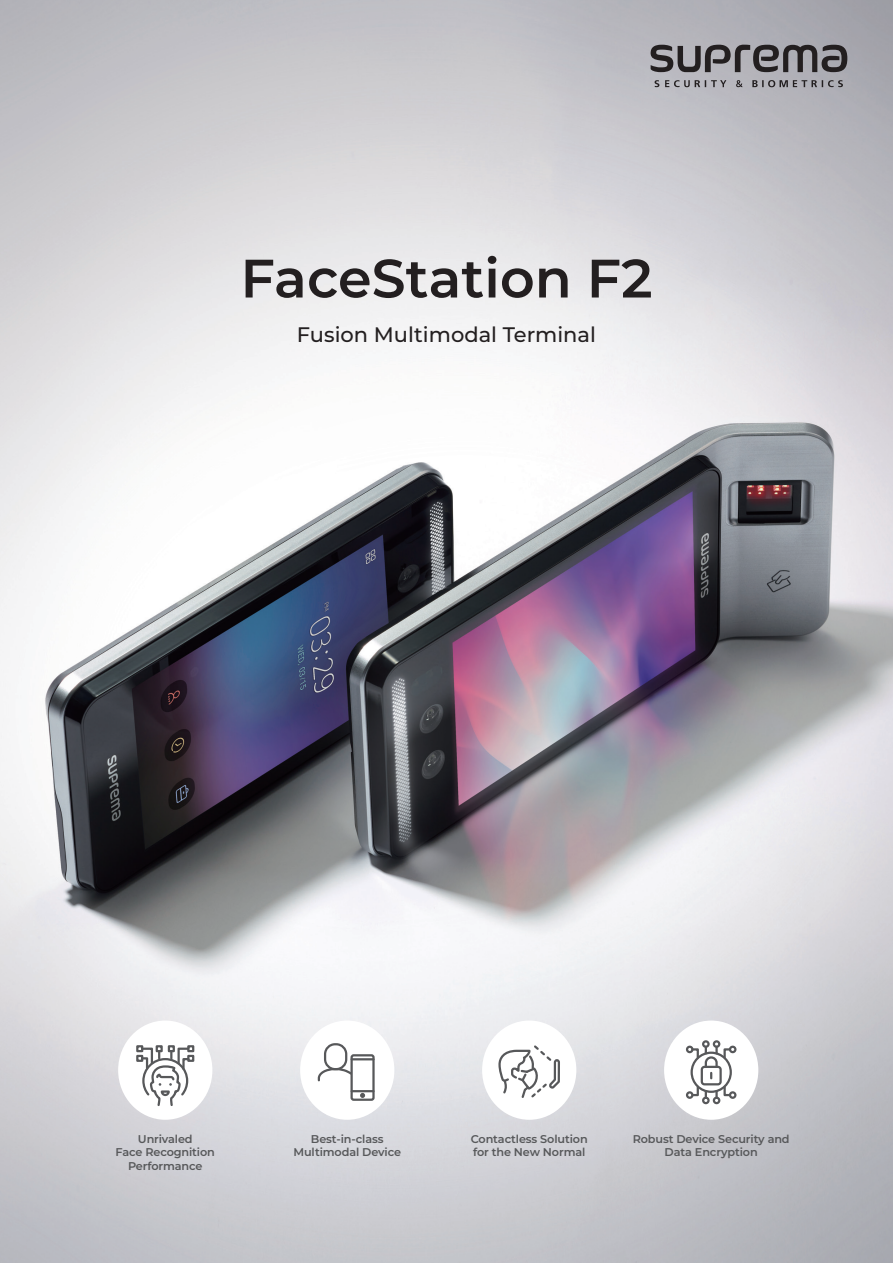
<style>
.page{position:relative;width:893px;height:1263px;background:#fff}
.page>*{position:absolute;margin:0;border:0;box-sizing:border-box;transform-origin:0 0}
.t1{font:600 54px "Montserrat";color:#231f20}
.t2{font:500 21px "Montserrat";color:#231f20}
.t3{font:600 11.25px/13.5px "Montserrat";letter-spacing:-.01em;color:#57585a;text-align:center}
</style>
<div class="page">
<img style="left:0;top:0;width:893px;height:1263px">
<svg style="left:752px;top:80px;width:91px;height:7px"></svg>
<svg style="left:665px;top:80px;width:61px;height:7px"></svg>
<svg style="left:655px;top:80px;width:4px;height:7px"></svg>
<svg style="left:736px;top:80px;width:7px;height:7px"></svg>
<svg style="left:651px;top:45px;width:196px;height:27px"></svg>
<div style="left:664px;top:1020px;width:94px;height:100px;background:#fff;border-radius:50%"></div>
<div style="left:701px;top:1066px;width:21px;height:19px;border:2px solid #57585a;border-radius:3px"></div>
<svg style="left:690px;top:1047px;width:42px;height:31px"></svg>
<svg style="left:715px;top:1085px;width:16px;height:13px"></svg>
<svg style="left:691px;top:1085px;width:16px;height:13px"></svg>
<div style="left:690px;top:1051px;width:42px;height:42px;border:2px solid #57585a;border-radius:50%"></div>
<div style="left:729px;top:1045px;width:7px;height:8px;border:2px solid #57585a;border-radius:50%"></div>
<div style="left:729px;top:1091px;width:7px;height:8px;border:2px solid #57585a;border-radius:50%"></div>
<div style="left:713px;top:1096px;width:7px;height:8px;border:2px solid #57585a;border-radius:50%"></div>
<div style="left:702px;top:1096px;width:8px;height:8px;border:2px solid #57585a;border-radius:50%"></div>
<div style="left:686px;top:1091px;width:7px;height:8px;border:2px solid #57585a;border-radius:50%"></div>
<div style="left:713px;top:1040px;width:7px;height:8px;border:2px solid #57585a;border-radius:50%"></div>
<div style="left:702px;top:1040px;width:8px;height:8px;border:2px solid #57585a;border-radius:50%"></div>
<div style="left:686px;top:1045px;width:7px;height:8px;border:2px solid #57585a;border-radius:50%"></div>
<div style="left:118px;top:1020px;width:94px;height:100px;background:#fff;border-radius:50%"></div>
<svg style="left:136px;top:1045px;width:59px;height:61px"></svg>
<div style="left:300px;top:1020px;width:94px;height:100px;background:#fff;border-radius:50%"></div>
<div style="left:324px;top:1043px;width:23px;height:27px;border:2px solid #57585a;border-radius:10px"></div>
<svg style="left:317px;top:1067px;width:33px;height:15px"></svg>
<hr style="left:352px;top:1058px;width:21px;height:2px;background:#57585a">
<hr style="left:352px;top:1090px;width:21px;height:2px;background:#57585a">
<svg style="left:360px;top:1093px;width:5px;height:5px"></svg>
<div style="left:350px;top:1054px;width:25px;height:47px;border:2px solid #57585a;border-radius:2px"></div>
<div style="left:482px;top:1020px;width:94px;height:100px;background:#fff;border-radius:50%"></div>
<svg style="left:498px;top:1045px;width:62px;height:53px"></svg>
<h1 class="t1" style="left:241px;top:253px;width:413px">FaceStation F2</h1>
<h2 class="t2" style="left:297px;top:324px;width:301px">Fusion Multimodal Terminal</h2>
<p class="t3" style="left:116px;top:1133px;width:101px">Unrivaled<br>Face Recognition<br>Performance</p>
<p class="t3" style="left:293px;top:1133px;width:109px">Best-in-class<br>Multimodal Device</p>
<p class="t3" style="left:471px;top:1133px;width:118px;text-align:left">Contactless Solution for the New Normal</p>
<p class="t3" style="left:633px;top:1133px;width:158px">Robust Device Security and<br>Data Encryption</p>
</div>
